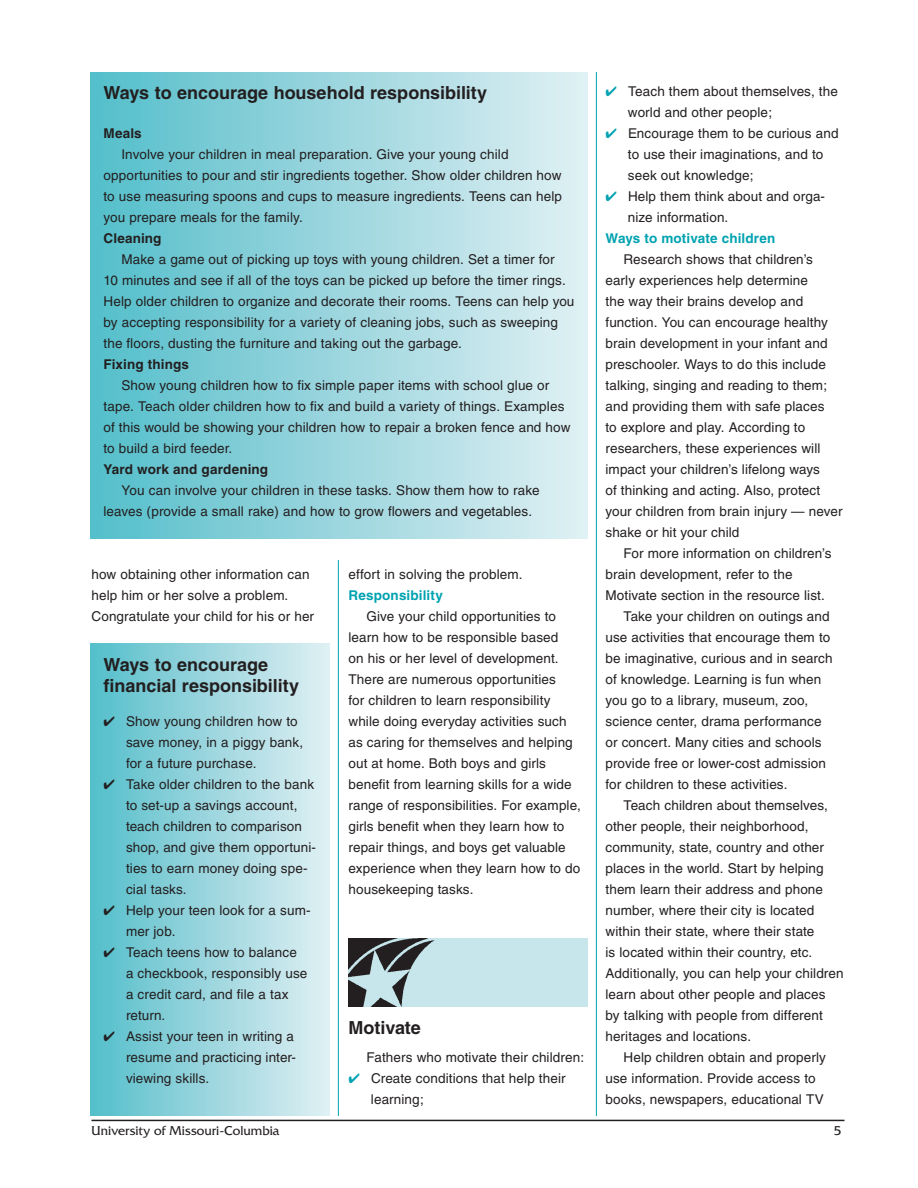
<style>
.page{position:relative;width:918px;height:1188px;background:#fff}
.page>*{position:absolute;margin:0;border:0;box-sizing:border-box;transform-origin:0 0}
.heads2{font:700 18px/21px "Helvetica";color:#231f20}
.text{font:13.5px/21px "Helvetica";letter-spacing:.01em;color:#231f20}
.hanging_indent{font:13.5px/21px "Helvetica";letter-spacing:.01em;color:#231f20}
.tiny_head{font:700 13.5px "Helvetica";letter-spacing:.01em;color:#231f20}
.tiny_head-2{font:700 13.5px "Helvetica";letter-spacing:.01em;color:#00a2b1}
.t1{font:13.5px "Friz Quadrata";letter-spacing:.005em;color:#231f20}
.s1{color:#00a2b1}
</style>
<div class="page">
<hr style="left:338px;top:560px;width:1px;height:556px;background:#00a2b1">
<hr style="left:596px;top:72px;width:1px;height:1044px;background:#00a2b1">
<div style="left:90px;top:72px;width:498px;height:466px;background:linear-gradient(to right,#55beca,#e1f0f4)"></div>
<div style="left:90px;top:644px;width:240px;height:472px;background:linear-gradient(to right,#55beca,#e1eff3)"></div>
<div style="left:348px;top:938px;width:240px;height:69px;background:#c6e6eb"></div>
<img style="left:348px;top:938px;width:86px;height:69px">
<hr style="left:92px;top:1120px;width:752px;height:1px;background:#231f20">
<p class="heads2" style="left:104px;top:82px;width:385px">Ways to encourage household responsibility</p>
<p class="tiny_head" style="left:104px;top:125px;width:40px">Meals</p>
<p class="text" style="left:104px;top:144px;width:460px;text-indent:18px">Involve your children in meal preparation. Give your young child opportunities to pour and stir ingredients together. Show older children how to use measuring spoons and cups to measure ingredients. Teens can help you prepare meals for the family.</p>
<p class="tiny_head" style="left:104px;top:230px;width:60px">Cleaning</p>
<p class="text" style="left:104px;top:249px;width:472px;text-indent:18px">Make a game out of picking up toys with young children. Set a timer for<br>10 minutes and see if all of the toys can be picked up before the timer rings.<br>Help older children to organize and decorate their rooms. Teens can help you by accepting responsibility for a variety of cleaning jobs, such as sweeping the floors, dusting the furniture and taking out the garbage.</p>
<p class="tiny_head" style="left:104px;top:356px;width:87px">Fixing things</p>
<p class="text" style="left:104px;top:375px;width:468px;text-indent:18px">Show young children how to fix simple paper items with school glue or tape. Teach older children how to fix and build a variety of things. Examples of this would be showing your children how to repair a broken fence and how to build a bird feeder.</p>
<p class="tiny_head" style="left:104px;top:461px;width:166px">Yard work and gardening</p>
<p class="text" style="left:104px;top:480px;width:438px;text-indent:18px">You can involve your children in these tasks. Show them how to rake leaves (provide a small rake) and how to grow flowers and vegetables.</p>
<p class="text" style="left:92px;top:564px;width:224px">how obtaining other information can help him or her solve a problem.<br>Congratulate your child for his or her</p>
<p class="text" style="left:348px;top:564px;width:175px">effort in solving the problem.</p>
<p class="tiny_head-2" style="left:348px;top:587px;width:96px">Responsibility</p>
<p class="text" style="left:348px;top:606px;width:234px;text-indent:18px">Give your child opportunities to learn how to be responsible based<br>on his or her level of development.<br>There are numerous opportunities<br>for children to learn responsibility while doing everyday activities such as caring for themselves and helping out at home. Both boys and girls benefit from learning skills for a wide range of responsibilities. For example, girls benefit when they learn how to repair things, and boys get valuable experience when they learn how to do housekeeping tasks.</p>
<p class="heads2" style="left:104px;top:654px;width:197px">Ways to encourage financial responsibility</p>
<p class="hanging_indent" style="left:126px;top:711px;width:179px;text-indent:-22px">✔ Show young children how to save money, in a piggy bank, for a future purchase.</p>
<p class="hanging_indent" style="left:126px;top:774px;width:192px;text-indent:-22px">✔ Take older children to the bank to set-up a savings account, teach children to comparison shop, and give them opportuni&shy;ties to earn money doing spe&shy;cial tasks.</p>
<p class="hanging_indent" style="left:126px;top:900px;width:186px;text-indent:-22px">✔ Help your teen look for a sum&shy;mer job.</p>
<p class="hanging_indent" style="left:126px;top:942px;width:183px;text-indent:-22px">✔ Teach teens how to balance a checkbook, responsibly use a credit card, and file a tax return.</p>
<p class="hanging_indent" style="left:126px;top:1026px;width:172px;text-indent:-22px">✔ Assist your teen in writing a resume and practicing inter&shy;viewing skills.</p>
<p class="t1" style="left:92px;top:1123px;width:189px">University of Missouri-Columbia</p>
<p class="heads2" style="left:348px;top:1016px;width:74px">Motivate</p>
<p class="text" style="left:366px;top:1047px;width:219px">Fathers who motivate their children:</p>
<p class="hanging_indent" style="left:371px;top:1068px;width:196px;text-indent:-22px"><span class="s1">✔</span> Create conditions that help their learning;</p>
<p class="hanging_indent" style="left:628px;top:81px;width:212px;text-indent:-22px"><span class="s1">✔</span> Teach them about themselves, the world and other people;</p>
<p class="hanging_indent" style="left:628px;top:123px;width:212px;text-indent:-22px"><span class="s1">✔</span> Encourage them to be curious and to use their imaginations, and to seek out knowledge;</p>
<p class="hanging_indent" style="left:628px;top:186px;width:199px;text-indent:-22px"><span class="s1">✔</span> Help them think about and orga&shy;nize information.</p>
<p class="tiny_head-2" style="left:605px;top:230px;width:171px">Ways to motivate children</p>
<p class="text" style="left:605px;top:249px;width:239px;text-indent:18px">Research shows that children’s early experiences help determine<br>the way their brains develop and function. You can encourage healthy brain development in your infant and preschooler. Ways to do this include talking, singing and reading to them; and providing them with safe places<br>to explore and play. According to researchers, these experiences will impact your children’s lifelong ways<br>of thinking and acting. Also, protect your children from brain injury — never shake or hit your child</p>
<p class="text" style="left:605px;top:543px;width:227px;text-indent:18px">For more information on children’s brain development, refer to the<br>Motivate section in the resource list.</p>
<p class="text" style="left:605px;top:606px;width:229px;text-indent:18px">Take your children on outings and use activities that encourage them to be imaginative, curious and in search of knowledge. Learning is fun when you go to a library, museum, zoo, science center, drama performance or concert. Many cities and schools provide free or lower-cost admission for children to these activities.</p>
<p class="text" style="left:605px;top:795px;width:240px;text-indent:18px">Teach children about themselves, other people, their neighborhood, community, state, country and other places in the world. Start by helping them learn their address and phone number, where their city is located within their state, where their state<br>is located within their country, etc.<br>Additionally, you can help your children learn about other people and places<br>by talking with people from different heritages and locations.</p>
<p class="text" style="left:605px;top:1047px;width:222px;text-indent:18px">Help children obtain and properly use information. Provide access to books, newspapers, educational TV</p>
</div>
